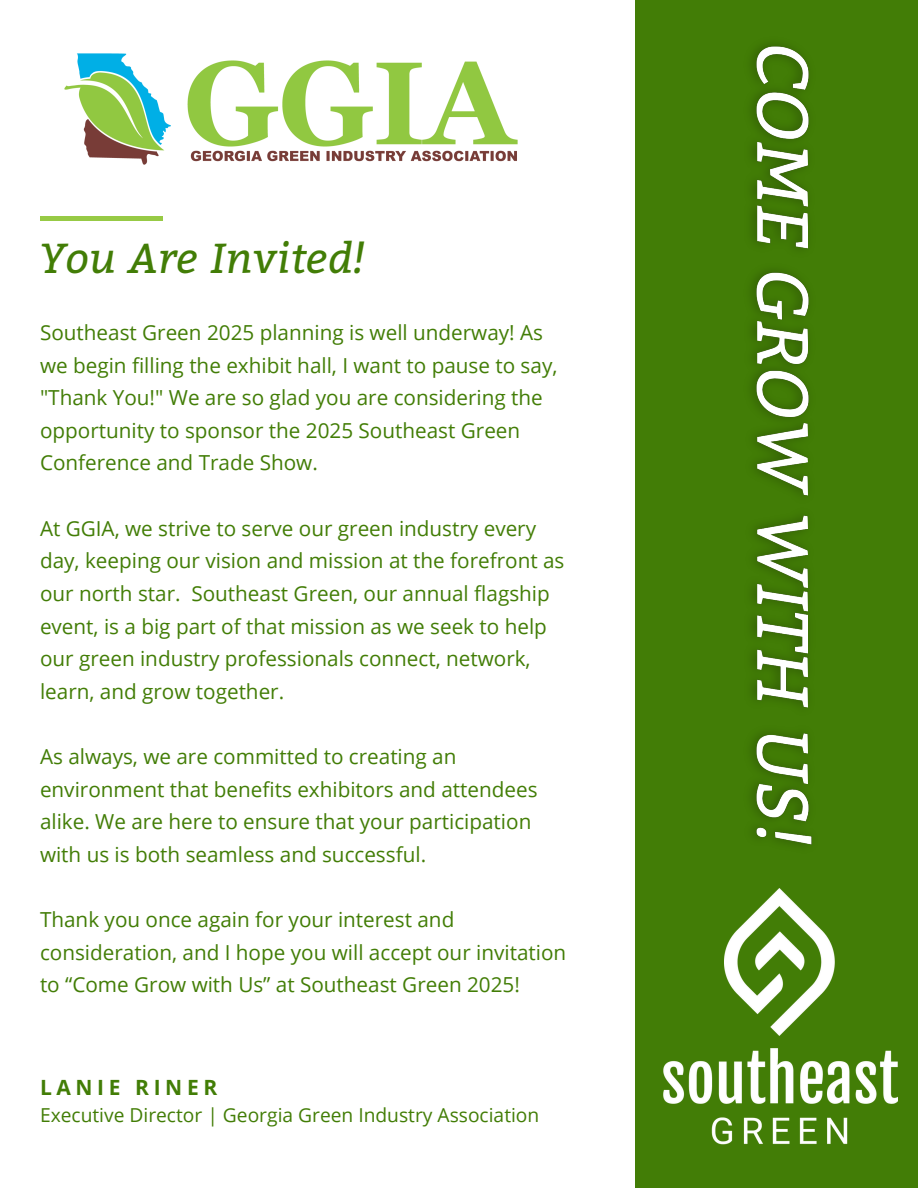
<style>
.page{position:relative;width:918px;height:1188px;background:#fff}
.page>*{position:absolute;margin:0;border:0;box-sizing:border-box;transform-origin:0 0}
.t1{font:italic 42px "Bitter";color:#427d06}
.t2{font:700 21px "Open Sans";letter-spacing:.22em;color:#427d06}
.t3{font:20.7px/32.7px "Open Sans";color:#427d06}
.t4{font:19.2px "Open Sans";color:#427d06}
</style>
<div class="page">
<div style="left:635px;top:0;width:283px;height:1188px;background:#427d06"></div>
<img style="left:64px;top:53px;width:454px;height:112px">
<img style="left:752px;top:44px;width:60px;height:801px">
<img style="left:725px;top:888px;width:110px;height:135px">
<img style="left:663px;top:1023px;width:234px;height:122px">
<hr style="left:40px;top:217px;width:122px;height:4px;background:#97ca45">
<h3 class="t1" style="left:40px;top:228px;width:328px">You Are Invited!</h3>
<p class="t3" style="left:40px;top:316px;width:519px">Southeast Green 2025 planning is well underway! As we begin filling the exhibit hall, I want to pause to say, "Thank You!" We are so glad you are considering the opportunity to sponsor the 2025 Southeast Green Conference and Trade Show.</p>
<h2 class="t3" style="left:40px;top:511px;width:526px">At GGIA, we strive to serve our green industry every day, keeping our vision and mission at the forefront as our north star. Southeast Green, our annual flagship event, is a big part of that mission as we seek to help our green industry professionals connect, network, learn, and grow together.</h2>
<p class="t3" style="left:40px;top:740px;width:499px">As always, we are committed to creating an environment that benefits exhibitors and attendees alike. We are here to ensure that your participation with us is both seamless and successful.</p>
<p class="t3" style="left:40px;top:903px;width:528px">Thank you once again for your interest and consideration, and I hope you will accept our invitation to “Come Grow with Us” at Southeast Green 2025!</p>
<p class="t2" style="left:40px;top:1072px;width:179px">LANIE RINER</p>
<p class="t4" style="left:40px;top:1101px;width:501px">Executive Director | Georgia Green Industry Association</p>
</div>
